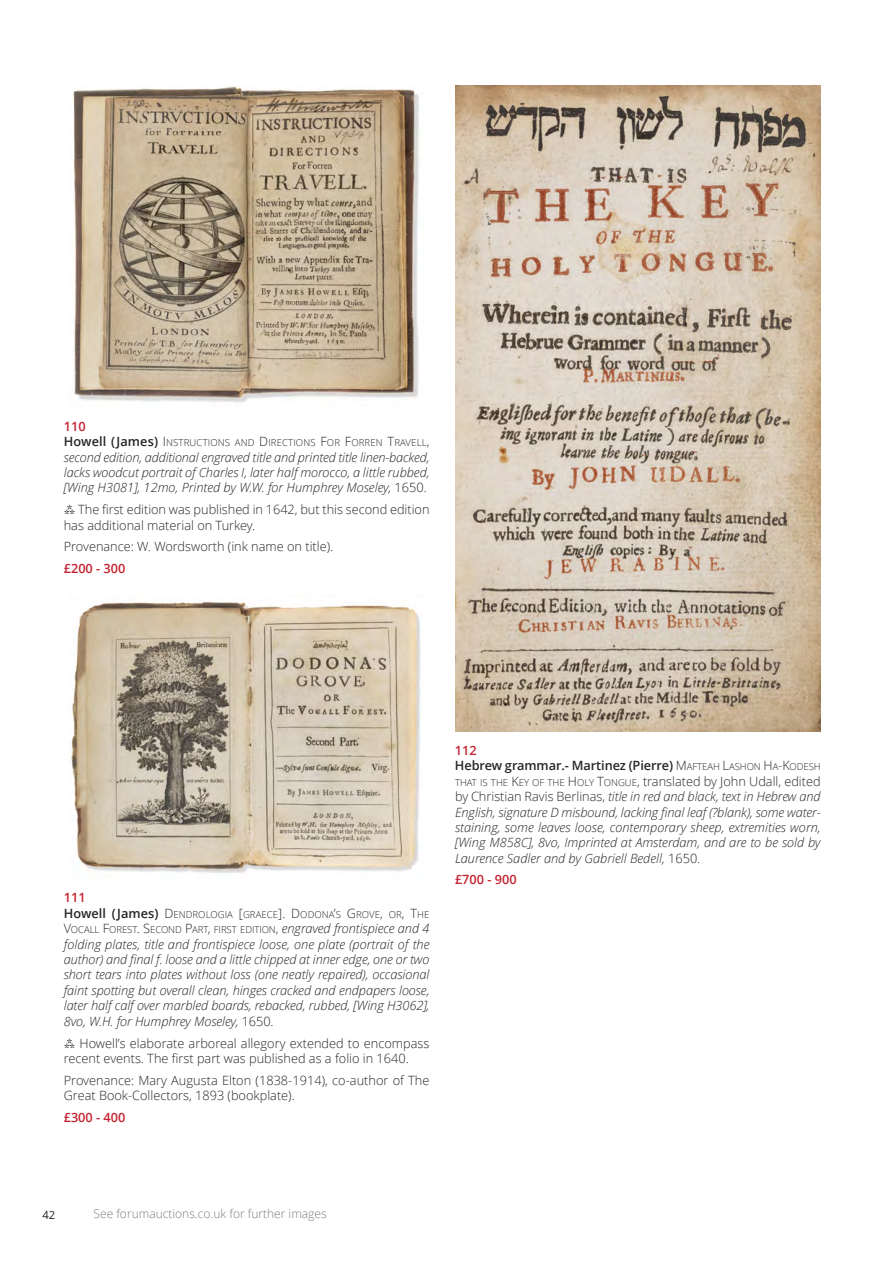
<style>
.page{position:relative;width:893px;height:1263px;background:#fff}
.page>*{position:absolute;margin:0;border:0;box-sizing:border-box;transform-origin:0 0}
.t1{font:italic 300 12.75px/15.5px "Open Sans";color:#272526;text-align:justify}
.t2{font:300 12.75px/15.5px "Open Sans";color:#272526}
.t3{font:600 12.75px "Open Sans";color:#c52230}
.t4{font:300 12px "Open Sans";color:#7d7c7d}
.t5{font:11.25px "Open Sans";color:#272526}
.t6{font:300 9.6px/15.5px "Open Sans";letter-spacing:.005em;color:#272526}
.s1{font-weight:600;font-size:12.75px}
.s2{font-size:12.75px}
.s3{font-style:normal}
.s4{font-family:"Lucida Grande";font-weight:400}
.s5{font-style:italic;font-size:12.75px}
.s6{font-weight:600;font-style:normal}
.s7{font-style:normal;font-size:9.6px}
</style>
<div class="page">
<img style="left:456px;top:85px;width:364px;height:646px">
<img style="left:69px;top:601px;width:352px;height:273px">
<img style="left:73px;top:86px;width:347px;height:317px">
<p class="t3" style="left:64px;top:417px;width:23px">110</p>
<p class="t6" style="left:64px;top:435px;width:367px"><span class="s1">Howell (James)</span> <span class="s2">I</span>NSTRUCTIONS AND <span class="s2">D</span>IRECTIONS <span class="s2">F</span>OR <span class="s2">F</span>ORREN <span class="s2">T</span>RAVELL<span class="s2">,</span></p>
<p class="t1" style="left:64px;top:449px;width:367px">second edition, additional engraved title and printed title linen-backed, lacks woodcut portrait of Charles I, later half morocco, a little rubbed, [Wing H3081], 12mo, Printed by W.W. for Humphrey Moseley, <span class="s3">1650.</span></p>
<p class="t2" style="left:64px;top:502px;width:367px"><span class="s4">⁂</span> The first edition was published in 1642, but this second edition has additional material on Turkey.</p>
<p class="t2" style="left:64px;top:539px;width:271px">Provenance: W. Wordsworth (ink name on title).</p>
<p class="t3" style="left:64px;top:560px;width:63px">£200 - 300</p>
<p class="t3" style="left:64px;top:889px;width:23px">111</p>
<p class="t6" style="left:64px;top:906px;width:367px"><span class="s1">Howell (James)</span> <span class="s2">D</span>ENDROLOGIA <span class="s2">[</span>GRAECE<span class="s2">]. D</span>ODONA<span class="s2">’</span>S <span class="s2">G</span>ROVE<span class="s2">,</span> OR<span class="s2">, T</span>HE<br><span class="s2">V</span>OCALL <span class="s2">F</span>OREST<span class="s2">. S</span>ECOND <span class="s2">P</span>ART<span class="s2">,</span> FIRST EDITION<span class="s2">,</span> <span class="s5">engraved frontispiece and 4</span></p>
<p class="t1" style="left:64px;top:936px;width:367px">folding plates, title and frontispiece loose, one plate (portrait of the author) and final f. loose and a little chipped at inner edge, one or two short tears into plates without loss (one neatly repaired), occasional faint spotting but overall clean, hinges cracked and endpapers loose, later half calf over marbled boards, rebacked, rubbed, [Wing H3062], 8vo, W.H. for Humphrey Moseley, <span class="s3">1650.</span></p>
<p class="t2" style="left:64px;top:1035px;width:367px"><span class="s4">⁂</span> Howell’s elaborate arboreal allegory extended to encompass recent events. The first part was published as a folio in 1640.</p>
<p class="t2" style="left:64px;top:1072px;width:367px">Provenance: Mary Augusta Elton (1838-1914), co-author of The<br>Great Book-Collectors, 1893 (bookplate).</p>
<p class="t3" style="left:64px;top:1108px;width:63px">£300 - 400</p>
<p class="t3" style="left:455px;top:741px;width:23px">112</p>
<p class="t1" style="left:455px;top:758px;width:367px"><span class="s6">Hebrew grammar.- Martinez (Pierre)</span> <span class="s3">M</span><span class="s7">AFTEAH</span> <span class="s3">L</span><span class="s7">ASHON</span> <span class="s3">H</span><span class="s7">A</span><span class="s3">-K</span><span class="s7">ODESH THAT IS THE</span> <span class="s3">K</span><span class="s7">EY OF THE</span> <span class="s3">H</span><span class="s7">OLY</span> <span class="s3">T</span><span class="s7">ONGUE</span><span class="s3">, translated by John Udall, edited by Christian Ravis Berlinas,</span> title in red and black, text in Hebrew and English, signature D misbound, lacking final leaf (?blank), some water&shy;staining, some leaves loose, contemporary sheep, extremities worn, [Wing M858C], 8vo, Imprinted at Amsterdam, and are to be sold by Laurence Sadler and by Gabriell Bedell, <span class="s3">1650.</span></p>
<p class="t3" style="left:455px;top:871px;width:63px">£700 - 900</p>
<p class="t5" style="left:43px;top:1207px;width:14px">42</p>
<p class="t4" style="left:94px;top:1205px;width:235px">See forumauctions.co.uk for further images</p>
</div>
